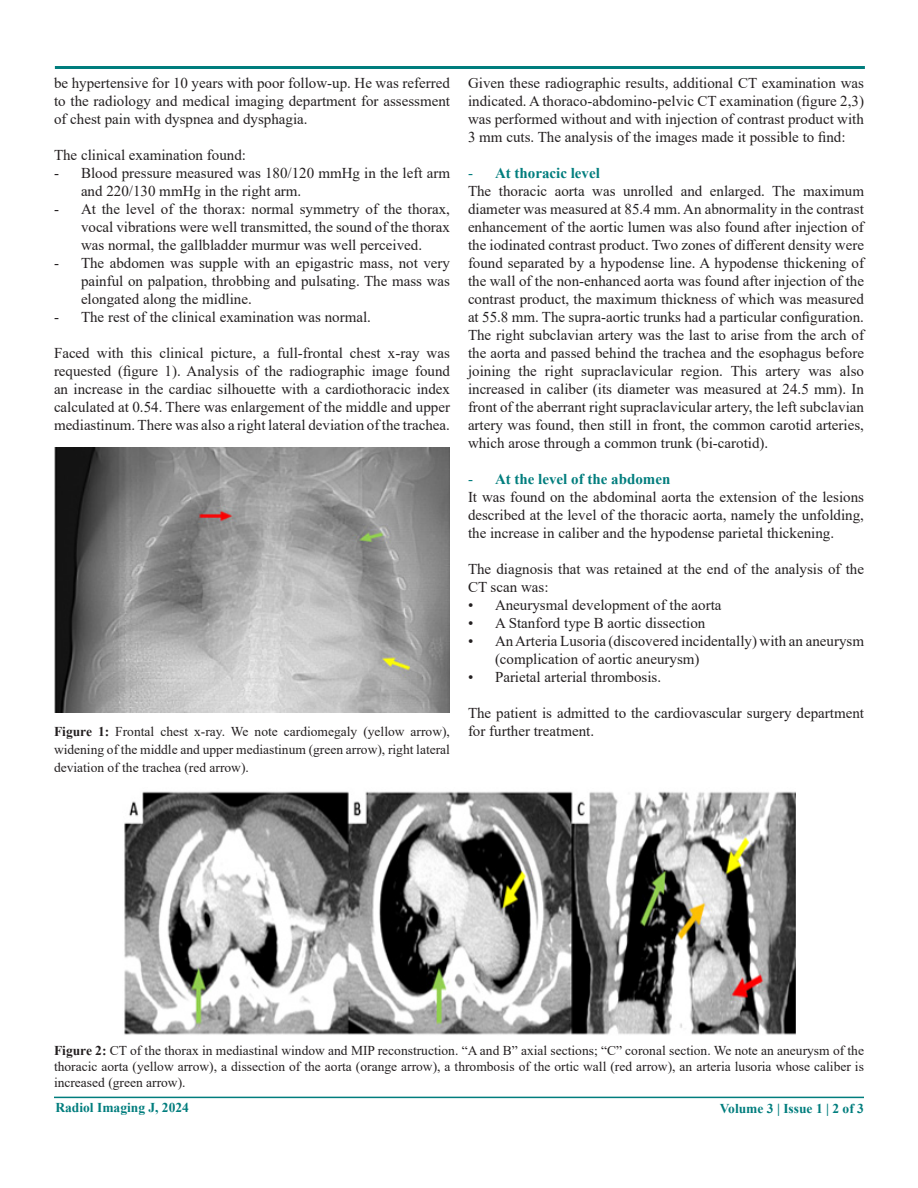
<style>
.page{position:relative;width:918px;height:1188px;background:#fff}
.page>*{position:absolute;margin:0;border:0;box-sizing:border-box;transform-origin:0 0}
.t1{font:15px/18px "Times New Roman";color:#231f20;text-align:justify}
.t2{font:700 15px "Times New Roman";color:#007d7d}
.t3{font:13.5px/18px "Times New Roman";color:#231f20;text-align:justify}
.t4{font:700 13.5px "Times New Roman";color:#007d7d}
.s1{font-weight:700}
.s2{font-weight:400}
</style>
<div class="page">
<hr style="left:54px;top:1097px;width:810px;height:1px;background:#007d7d">
<hr style="left:54px;top:66px;width:811px;height:3px;background:#007d7d">
<img style="left:55px;top:447px;width:395px;height:265px">
<img style="left:124px;top:791px;width:672px;height:244px">
<p class="t1" style="left:54px;top:74px;width:398px">be hypertensive for 10 years with poor follow-up. He was referred to the radiology and medical imaging department for assessment of chest pain with dyspnea and dysphagia.</p>
<p class="t1" style="left:54px;top:146px;width:194px">The clinical examination found:</p>
<p class="t1" style="left:81px;top:164px;width:371px;text-indent:-27px">- Blood pressure measured was 180/120 mmHg in the left arm and 220/130 mmHg in the right arm.</p>
<p class="t1" style="left:81px;top:200px;width:371px;text-indent:-27px">- At the level of the thorax: normal symmetry of the thorax, vocal vibrations were well transmitted, the sound of the thorax was normal, the gallbladder murmur was well perceived.</p>
<p class="t1" style="left:81px;top:254px;width:371px;text-indent:-27px">- The abdomen was supple with an epigastric mass, not very painful on palpation, throbbing and pulsating. The mass was elongated along the midline.</p>
<p class="t1" style="left:54px;top:308px;width:318px">- The rest of the clinical examination was normal.</p>
<p class="t1" style="left:54px;top:344px;width:398px">Faced with this clinical picture, a full-frontal chest x-ray was requested (figure 1). Analysis of the radiographic image found an increase in the cardiac silhouette with a cardiothoracic index calculated at 0.54. There was enlargement of the middle and upper mediastinum. There was also a right lateral deviation of the trachea.</p>
<p class="t3" style="left:54px;top:722px;width:398px"><span class="s1">Figure 1:</span> Frontal chest x-ray. We note cardiomegaly (yellow arrow), widening of the middle and upper mediastinum (green arrow), right lateral deviation of the trachea (red arrow).</p>
<p class="t1" style="left:468px;top:74px;width:398px">Given these radiographic results, additional CT examination was indicated. A thoraco-abdomino-pelvic CT examination (figure 2,3) was performed without and with injection of contrast product with 3 mm cuts. The analysis of the images made it possible to find:</p>
<p class="t2" style="left:468px;top:163px;width:133px"><span class="s2">-</span> At thoracic level</p>
<p class="t1" style="left:468px;top:182px;width:398px">The thoracic aorta was unrolled and enlarged. The maximum diameter was measured at 85.4 mm. An abnormality in the contrast enhancement of the aortic lumen was also found after injection of the iodinated contrast product. Two zones of different density were found separated by a hypodense line. A hypodense thickening of the wall of the non-enhanced aorta was found after injection of the contrast product, the maximum thickness of which was measured at 55.8 mm. The supra-aortic trunks had a particular configuration.<br>The right subclavian artery was the last to arise from the arch of the aorta and passed behind the trachea and the esophagus before joining the right supraclavicular region. This artery was also increased in caliber (its diameter was measured at 24.5 mm). In front of the aberrant right supraclavicular artery, the left subclavian artery was found, then still in front, the common carotid arteries, which arose through a common trunk (bi-carotid).</p>
<p class="t2" style="left:468px;top:469px;width:204px"><span class="s2">-</span> At the level of the abdomen</p>
<p class="t1" style="left:468px;top:488px;width:398px">It was found on the abdominal aorta the extension of the lesions described at the level of the thoracic aorta, namely the unfolding, the increase in caliber and the hypodense parietal thickening.</p>
<p class="t1" style="left:468px;top:560px;width:398px">The diagnosis that was retained at the end of the analysis of the<br>CT scan was:</p>
<p class="t1" style="left:468px;top:596px;width:255px">• Aneurysmal development of the aorta</p>
<p class="t1" style="left:468px;top:614px;width:239px">• A Stanford type B aortic dissection</p>
<p class="t1" style="left:495px;top:632px;width:371px;text-indent:-27px">• An Arteria Lusoria (discovered incidentally) with an aneurysm (complication of aortic aneurysm)</p>
<p class="t1" style="left:468px;top:668px;width:195px">• Parietal arterial thrombosis.</p>
<p class="t1" style="left:468px;top:704px;width:398px">The patient is admitted to the cardiovascular surgery department for further treatment.</p>
<p class="t3" style="left:54px;top:1042px;width:812px;line-height:16.2px"><span class="s1">Figure 2:</span> CT of the thorax in mediastinal window and MIP reconstruction. “A and B” axial sections; “C” coronal section. We note an aneurysm of the thoracic aorta (yellow arrow), a dissection of the aorta (orange arrow), a thrombosis of the ortic wall (red arrow), an arteria lusoria whose caliber is increased (green arrow).</p>
<p class="t4" style="left:55px;top:1098px;width:135px">Radiol Imaging J, 2024</p>
<p class="t4" style="left:720px;top:1099px;width:146px">Volume 3 | Issue 1 | 2 of 3</p>
</div>
